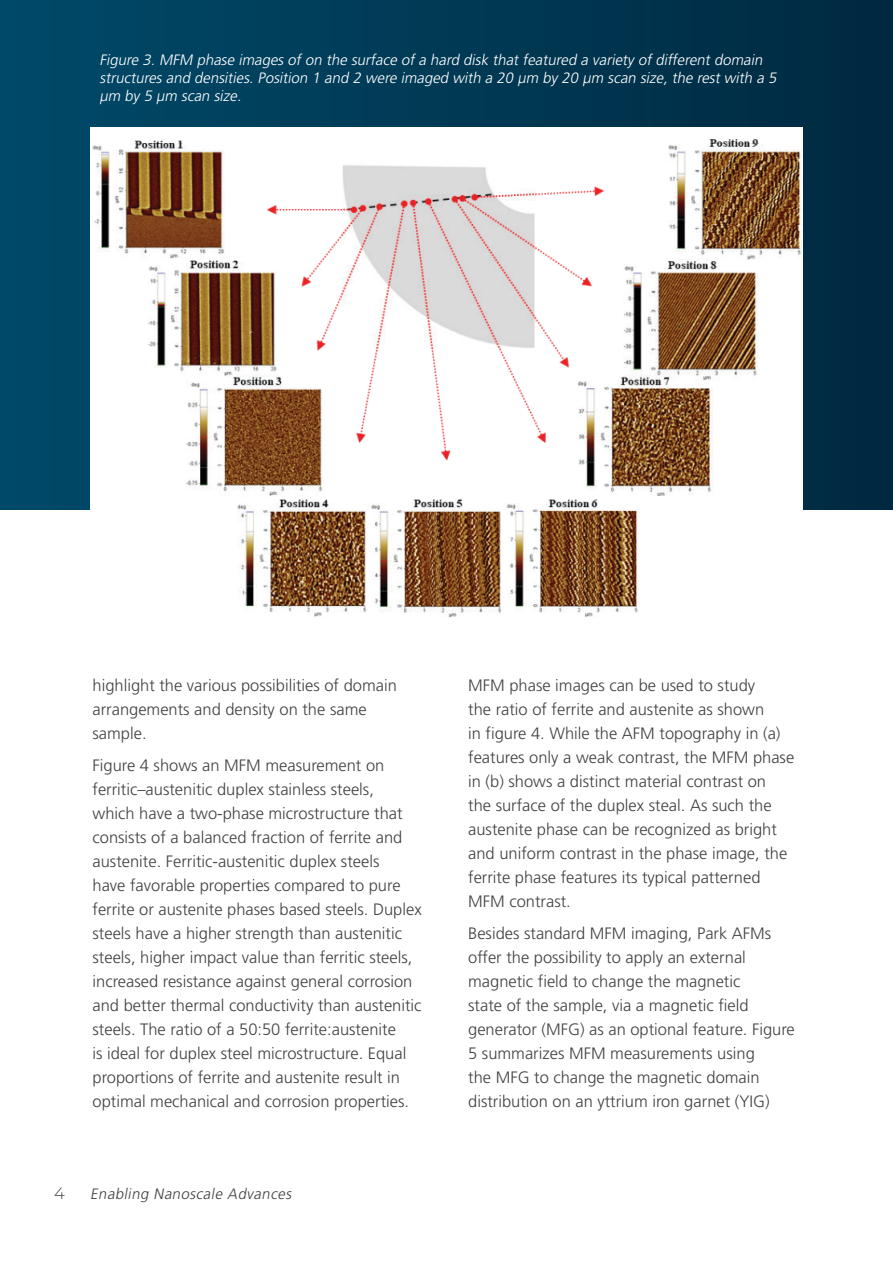
<style>
.page{position:relative;width:893px;height:1263px;background:#fff}
.page>*{position:absolute;margin:0;border:0;box-sizing:border-box;transform-origin:0 0}
.BT{font:300 16.5px/24px "Frutiger LT Std";color:#414142}
.t1{font:300 16.5px "Montserrat";color:#414142}
.t2{font:italic 300 15px/18px "Frutiger LT Std";color:#fff}
.t3{font:italic 300 15px "Frutiger LT Std";color:#414142}
</style>
<div class="page">
<hr style="left:892px;top:519px;width:1px;height:629px;background:#f2f2f3">
<div style="left:0;top:0;width:893px;height:509px;background:linear-gradient(to right,#064e6d,#062e45)"></div>
<img style="left:90px;top:131px;width:713px;height:487px">
<p class="t2" style="left:100px;top:51px;width:681px">Figure 3. MFM phase images of on the surface of a hard disk that featured a variety of different domain structures and densities. Position 1 and 2 were imaged with a 20 µm by 20 µm scan size, the rest with a 5 µm by 5 µm scan size.</p>
<p class="BT" style="left:93px;top:673px;width:306px">highlight the various possibilities of domain arrangements and density on the same sample.</p>
<p class="BT" style="left:93px;top:754px;width:331px">Figure 4 shows an MFM measurement on ferritic–austenitic duplex stainless steels,<br>which have a two-phase microstructure that consists of a balanced fraction of ferrite and austenite. Ferritic-austenitic duplex steels<br>have favorable properties compared to pure ferrite or austenite phases based steels. Duplex steels have a higher strength than austenitic steels, higher impact value than ferritic steels, increased resistance against general corrosion and better thermal conductivity than austenitic steels. The ratio of a 50:50 ferrite:austenite<br>is ideal for duplex steel microstructure. Equal proportions of ferrite and austenite result in optimal mechanical and corrosion properties.</p>
<p class="t1" style="left:54px;top:1182px;width:12px">4</p>
<p class="t3" style="left:90px;top:1185px;width:205px">Enabling Nanoscale Advances</p>
<p class="BT" style="left:468px;top:673px;width:328px">MFM phase images can be used to study<br>the ratio of ferrite and austenite as shown<br>in figure 4. While the AFM topography in (a) features only a weak contrast, the MFM phase in (b) shows a distinct material contrast on<br>the surface of the duplex steal. As such the austenite phase can be recognized as bright and uniform contrast in the phase image, the ferrite phase features its typical patterned MFM contrast.</p>
<p class="BT" style="left:468px;top:922px;width:328px">Besides standard MFM imaging, Park AFMs offer the possibility to apply an external magnetic field to change the magnetic<br>state of the sample, via a magnetic field generator (MFG) as an optional feature. Figure 5 summarizes MFM measurements using<br>the MFG to change the magnetic domain distribution on an yttrium iron garnet (YIG)</p>
</div>
